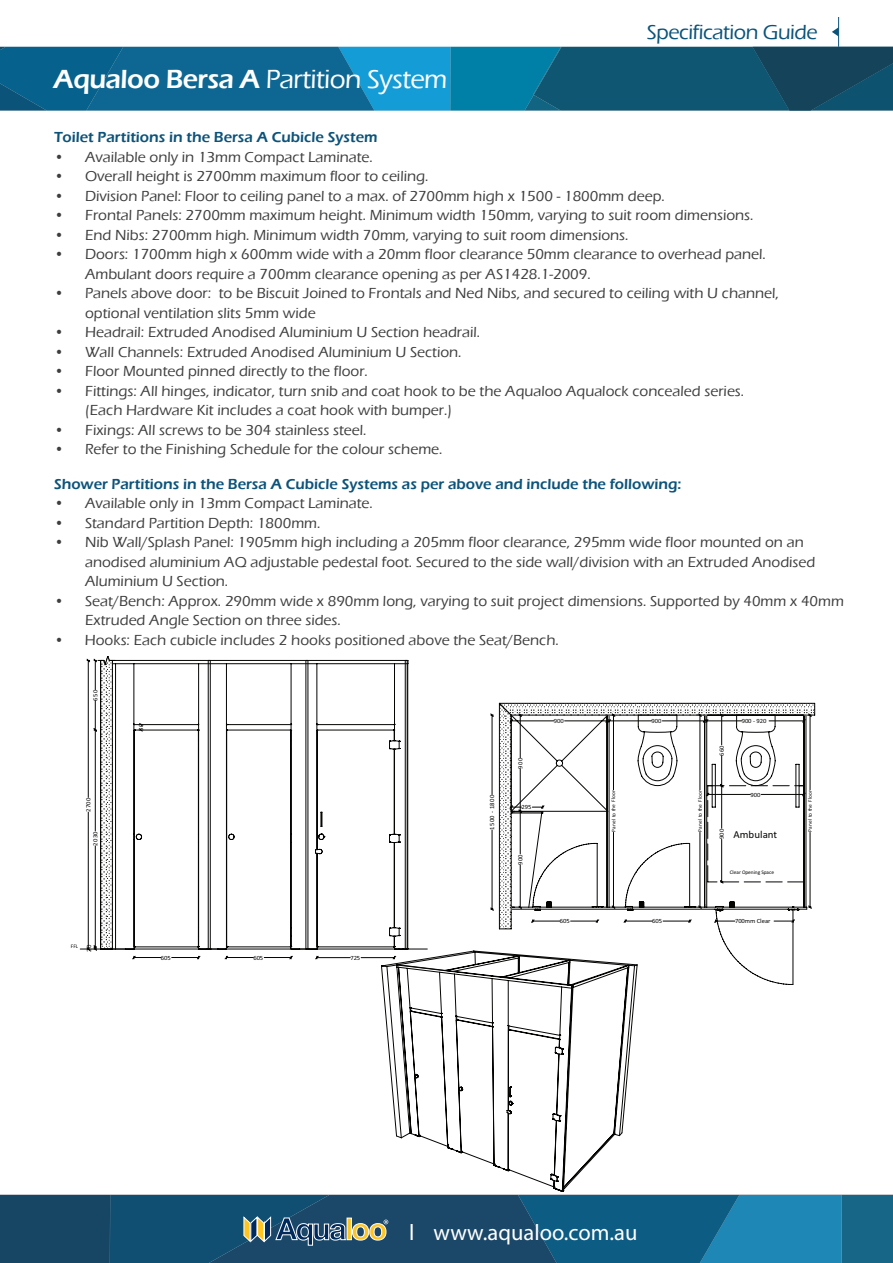
<style>
.page{position:relative;width:893px;height:1263px;background:#fff}
.page>*{position:absolute;margin:0;border:0;box-sizing:border-box;transform-origin:0 0}
.t1{font:500 27px "Eras ITC";letter-spacing:-.02em;color:#fff}
.t2{font:22.5px "Myriad Pro";color:#fff}
.t3{font:500 21px "Eras ITC";letter-spacing:-.02em;color:#0c537a}
.t4{font:500 15px/19.5px "Eras ITC";color:#3e3e3f}
.t5{font:600 15px "Eras ITC";color:#0c537a}
.t6{font:10.65px "Calibri";color:#040503}
.t7{font:6.45px "Calibri";letter-spacing:-.01em;color:#040503;scale:1.04 1}
.t8{font:6.45px "Calibri";letter-spacing:.04em;color:#040503;scale:1.04 1}
.t9{font:5.4px "Calibri";letter-spacing:.04em;color:#040503}
.t10{font:5.4px "Calibri";color:#040503}
.s1{font-weight:600}
</style>
<div class="page">
<svg style="left:0;top:47px;width:893px;height:64px;background:#0e668b"></svg>
<div style="left:0;top:1195px;width:110px;height:68px;background:#174564"></div>
<svg style="left:87px;top:656px;width:806px;height:607px"></svg>
<svg style="left:832px;top:27px;width:6px;height:9px"></svg>
<hr style="left:838px;top:17px;width:1px;height:30px;background:#0c537a">
<p class="t1" style="left:54px;top:64px;width:395px"><span class="s1">Aqualoo Bersa A</span> Partition System</p>
<p class="t3" style="left:647px;top:20px;width:172px">Specification Guide</p>
<p class="t5" style="left:54px;top:129px;width:325px">Toilet Partitions in the Bersa A Cubicle System</p>
<p class="t4" style="left:54px;top:147px;width:320px">• Available only in 13mm Compact Laminate.</p>
<p class="t4" style="left:54px;top:167px;width:376px">• Overall height is 2700mm maximum floor to ceiling.</p>
<p class="t4" style="left:54px;top:186px;width:612px">• Division Panel: Floor to ceiling panel to a max. of 2700mm high x 1500 - 1800mm deep.</p>
<p class="t4" style="left:54px;top:206px;width:701px">• Frontal Panels: 2700mm maximum height. Minimum width 150mm, varying to suit room dimensions.</p>
<p class="t4" style="left:54px;top:225px;width:576px">• End Nibs: 2700mm high. Minimum width 70mm, varying to suit room dimensions.</p>
<p class="t4" style="left:85px;top:245px;width:682px;text-indent:-31px">• Doors: 1700mm high x 600mm wide with a 20mm floor clearance 50mm clearance to overhead panel.<br>Ambulant doors require a 700mm clearance opening as per AS1428.1-2009.</p>
<p class="t4" style="left:85px;top:284px;width:695px;text-indent:-31px">• Panels above door: to be Biscuit Joined to Frontals and Ned Nibs, and secured to ceiling with U channel, optional ventilation slits 5mm wide</p>
<p class="t4" style="left:54px;top:323px;width:428px">• Headrail: Extruded Anodised Aluminium U Section headrail.</p>
<p class="t4" style="left:54px;top:342px;width:409px">• Wall Channels: Extruded Anodised Aluminium U Section.</p>
<p class="t4" style="left:54px;top:362px;width:315px">• Floor Mounted pinned directly to the floor.</p>
<p class="t4" style="left:85px;top:381px;width:661px;text-indent:-31px">• Fittings: All hinges, indicator, turn snib and coat hook to be the Aqualoo Aqualock concealed series. (Each Hardware Kit includes a coat hook with bumper.)</p>
<p class="t4" style="left:54px;top:420px;width:314px">• Fixings: All screws to be 304 stainless steel.</p>
<p class="t4" style="left:54px;top:440px;width:390px">• Refer to the Finishing Schedule for the colour scheme.</p>
<p class="t5" style="left:54px;top:475px;width:629px">Shower Partitions in the Bersa A Cubicle Systems as per above and include the following:</p>
<p class="t4" style="left:54px;top:494px;width:320px">• Available only in 13mm Compact Laminate.</p>
<p class="t4" style="left:54px;top:513px;width:268px">• Standard Partition Depth: 1800mm.</p>
<p class="t4" style="left:85px;top:533px;width:732px;text-indent:-31px">• Nib Wall/Splash Panel: 1905mm high including a 205mm floor clearance, 295mm wide floor mounted on an anodised aluminium AQ adjustable pedestal foot. Secured to the side wall/division with an Extruded Anodised<br>Aluminium U Section.</p>
<p class="t4" style="left:85px;top:591px;width:760px;text-indent:-31px">• Seat/Bench: Approx. 290mm wide x 890mm long, varying to suit project dimensions. Supported by 40mm x 40mm<br>Extruded Angle Section on three sides.</p>
<p class="t4" style="left:54px;top:630px;width:506px">• Hooks: Each cubicle includes 2 hooks positioned above the Seat/Bench.</p>
<p class="t7" style="left:91px;top:701px;width:12px;rotate:-90deg">650</p>
<p class="t7" style="left:84px;top:812px;width:15px;rotate:-90deg">2700</p>
<p class="t7" style="left:91px;top:846px;width:15px;rotate:-90deg">2030</p>
<p class="t10" style="left:71px;top:943px;width:9px">FFL</p>
<p class="t7" style="left:85px;top:952px;width:8px;rotate:-90deg">20</p>
<p class="t7" style="left:137px;top:731px;width:8px;rotate:-90deg">50</p>
<p class="t7" style="left:161px;top:953px;width:11px">605</p>
<p class="t7" style="left:253px;top:953px;width:11px">605</p>
<p class="t7" style="left:350px;top:954px;width:11px">725</p>
<p class="t7" style="left:554px;top:717px;width:11px">900</p>
<p class="t7" style="left:651px;top:717px;width:11px">900</p>
<p class="t7" style="left:742px;top:717px;width:25px">900 - 920</p>
<p class="t7" style="left:516px;top:769px;width:12px;rotate:-90deg">900</p>
<p class="t7" style="left:718px;top:756px;width:12px;rotate:-90deg">660</p>
<p class="t8" style="left:488px;top:830px;width:35px;rotate:-90deg">1500 - 1800</p>
<p class="t9" style="left:610px;top:832px;width:44px;rotate:-90deg">P anel to the Floor</p>
<p class="t9" style="left:696px;top:832px;width:44px;rotate:-90deg">Panel to the Floor</p>
<p class="t9" style="left:807px;top:832px;width:44px;rotate:-90deg">Panel to the F ol or</p>
<p class="t7" style="left:750px;top:790px;width:11px">900</p>
<p class="t7" style="left:522px;top:803px;width:11px">295</p>
<p class="t7" style="left:718px;top:839px;width:12px;rotate:-90deg">900</p>
<p class="t6" style="left:733px;top:827px;width:45px">Ambulant</p>
<p class="t7" style="left:516px;top:865px;width:12px;rotate:-90deg">900</p>
<p class="t10" style="left:730px;top:869px;width:46px">Clear Opening Space</p>
<p class="t7" style="left:560px;top:917px;width:11px">605</p>
<p class="t7" style="left:652px;top:917px;width:11px">605</p>
<p class="t7" style="left:735px;top:917px;width:36px">700mm Clear</p>
<p class="t2" style="left:409px;top:1218px;width:230px">l www.aqualoo.com.au</p>
</div>
